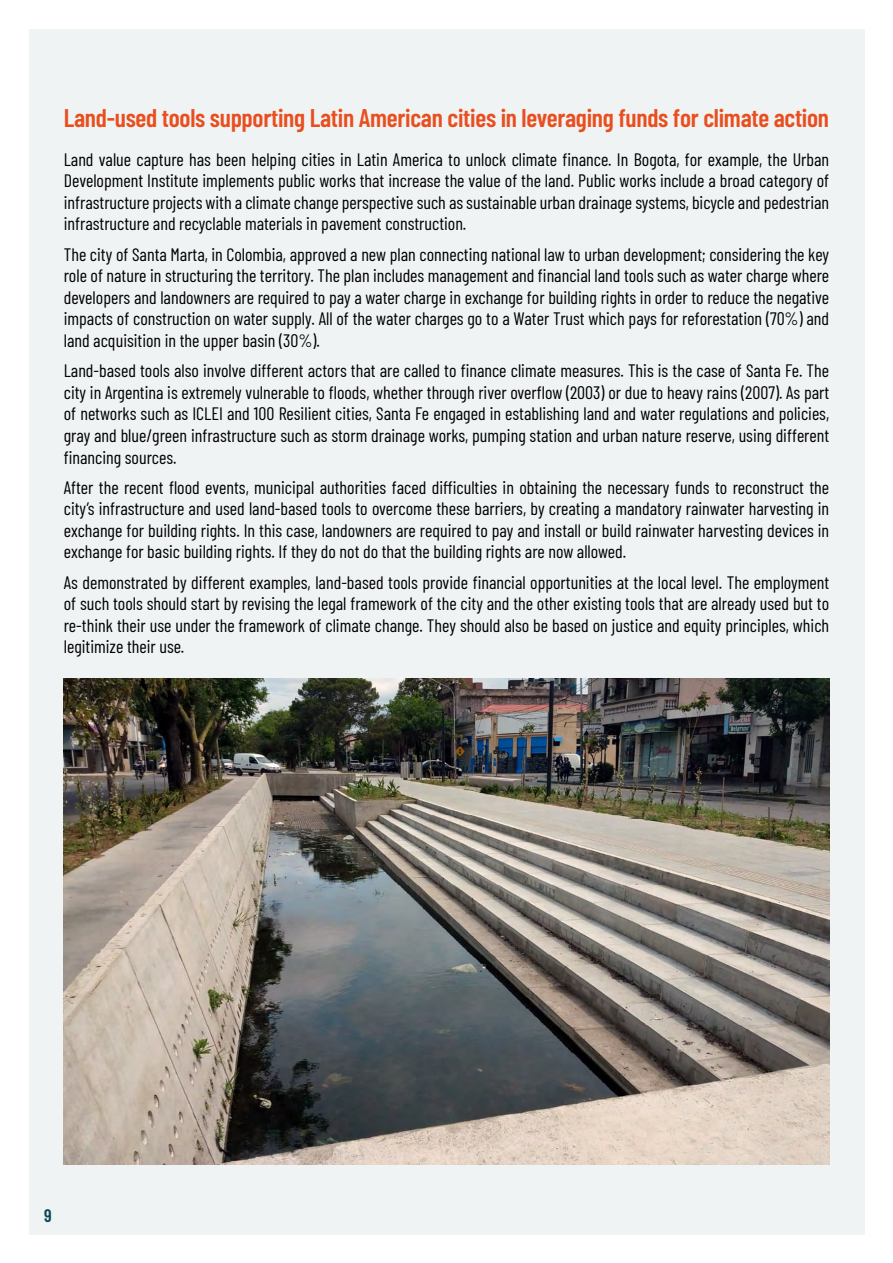
<style>
.page{position:relative;width:893px;height:1263px;background:#fff}
.page>*{position:absolute;margin:0;border:0;box-sizing:border-box;transform-origin:0 0}
.t1{font:600 25.5px "Barlow Condensed";letter-spacing:-.01em;color:#e94e1e}
.t2{font:18px/21.6px "Barlow Condensed";color:#000;text-align:justify}
.t3{font:600 18px "Barlow Condensed";color:#0c4751}
</style>
<div class="page">
<div style="left:29px;top:29px;width:835px;height:1205px;background:#f0f3f4"></div>
<img style="left:64px;top:678px;width:765px;height:486px">
<h1 class="t1" style="left:64px;top:100px;width:767px">Land-used tools supporting Latin American cities in leveraging funds for climate action</h1>
<p class="t2" style="left:64px;top:147px;width:767px">Land value capture has been helping cities in Latin America to unlock climate finance. In Bogota, for example, the Urban Development Institute implements public works that increase the value of the land. Public works include a broad category of infrastructure projects with a climate change perspective such as sustainable urban drainage systems, bicycle and pedestrian infrastructure and recyclable materials in pavement construction.</p>
<p class="t2" style="left:64px;top:242px;width:767px">The city of Santa Marta, in Colombia, approved a new plan connecting national law to urban development; considering the key role of nature in structuring the territory. The plan includes management and financial land tools such as water charge where developers and landowners are required to pay a water charge in exchange for building rights in order to reduce the negative impacts of construction on water supply. All of the water charges go to a Water Trust which pays for reforestation (70%) and land acquisition in the upper basin (30%).</p>
<p class="t2" style="left:64px;top:358px;width:767px">Land-based tools also involve different actors that are called to finance climate measures. This is the case of Santa Fe. The city in Argentina is extremely vulnerable to floods, whether through river overflow (2003) or due to heavy rains (2007). As part of networks such as ICLEI and 100 Resilient cities, Santa Fe engaged in establishing land and water regulations and policies, gray and blue/green infrastructure such as storm drainage works, pumping station and urban nature reserve, using different financing sources.</p>
<p class="t2" style="left:64px;top:475px;width:767px">After the recent flood events, municipal authorities faced difficulties in obtaining the necessary funds to reconstruct the city’s infrastructure and used land-based tools to overcome these barriers, by creating a mandatory rainwater harvesting in exchange for building rights. In this case, landowners are required to pay and install or build rainwater harvesting devices in exchange for basic building rights. If they do not do that the building rights are now allowed.</p>
<p class="t2" style="left:64px;top:570px;width:767px">As demonstrated by different examples, land-based tools provide financial opportunities at the local level. The employment of such tools should start by revising the legal framework of the city and the other existing tools that are already used but to re-think their use under the framework of climate change. They should also be based on justice and equity principles, which legitimize their use.</p>
<p class="t3" style="left:44px;top:1202px;width:9px">9</p>
</div>
